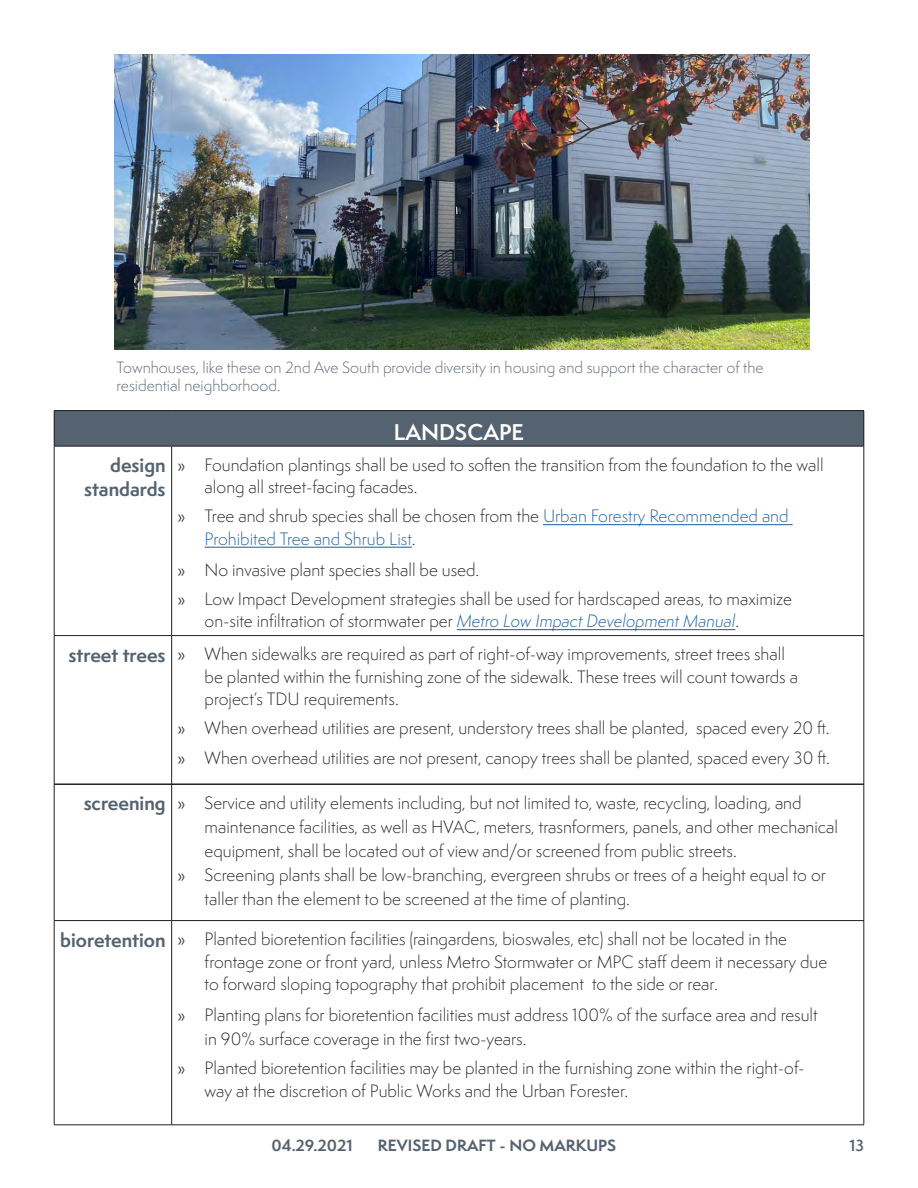
<style>
.page{position:relative;width:918px;height:1188px;background:#fff}
.page>*{position:absolute;margin:0;border:0;box-sizing:border-box;transform-origin:0 0}
.t1{font:600 21px "Semplicita Pro";color:#fff}
._4_paragraph_heading{font:700 18px "Semplicita Pro";color:#556270}
.t2{font:300 16.5px/22.5px "Semplicita Pro";color:#231f20}
.t3{font:300 16.5px/22.5px "Semplicita Pro";color:#175d9e}
.Caption_1{font:300 15px/18px "Semplicita Pro";color:#556270}
.t4{font:700 15px "Semplicita Pro";color:#556270}
.t5{font:600 15px "Semplicita Pro";color:#556270}
.s1{font-weight:400}
.s2{font-weight:400;color:#231f20}
.s3{color:#231f20}
.s4{font-style:italic;color:#175d9e}
</style>
<div class="page">
<hr style="left:54px;top:784px;width:1px;height:136px;background:#231f20">
<hr style="left:171px;top:784px;width:1px;height:136px;background:#231f20">
<hr style="left:864px;top:784px;width:1px;height:136px;background:#231f20">
<hr style="left:54px;top:920px;width:118px;height:1px;background:#231f20">
<hr style="left:54px;top:921px;width:1px;height:204px;background:#231f20">
<hr style="left:172px;top:920px;width:692px;height:1px;background:#231f20">
<hr style="left:171px;top:921px;width:1px;height:204px;background:#231f20">
<hr style="left:864px;top:921px;width:1px;height:204px;background:#231f20">
<hr style="left:54px;top:1125px;width:118px;height:1px;background:#231f20">
<hr style="left:172px;top:1125px;width:692px;height:1px;background:#231f20">
<div style="left:54px;top:411px;width:810px;height:35px;background:#556270"></div>
<hr style="left:54px;top:410px;width:118px;height:1px;background:#231f20">
<hr style="left:54px;top:411px;width:1px;height:35px;background:#231f20">
<hr style="left:172px;top:410px;width:692px;height:1px;background:#231f20">
<hr style="left:864px;top:411px;width:1px;height:35px;background:#231f20">
<hr style="left:54px;top:446px;width:118px;height:1px;background:#231f20">
<hr style="left:54px;top:446px;width:1px;height:189px;background:#231f20">
<hr style="left:172px;top:446px;width:692px;height:1px;background:#231f20">
<hr style="left:171px;top:446px;width:1px;height:189px;background:#231f20">
<hr style="left:864px;top:446px;width:1px;height:189px;background:#231f20">
<hr style="left:54px;top:635px;width:118px;height:1px;background:#231f20">
<hr style="left:54px;top:636px;width:1px;height:148px;background:#231f20">
<hr style="left:172px;top:635px;width:692px;height:1px;background:#231f20">
<hr style="left:171px;top:636px;width:1px;height:148px;background:#231f20">
<hr style="left:864px;top:636px;width:1px;height:148px;background:#231f20">
<hr style="left:54px;top:784px;width:118px;height:1px;background:#231f20">
<hr style="left:172px;top:784px;width:692px;height:1px;background:#231f20">
<hr style="left:543px;top:524px;width:250px;height:1px;background:#175d9e">
<hr style="left:205px;top:547px;width:207px;height:1px;background:#175d9e">
<hr style="left:457px;top:629px;width:278px;height:1px;background:#175d9e">
<img style="left:114px;top:54px;width:696px;height:296px">
<p class="Caption_1" style="left:117px;top:359px;width:648px">Townhouses, like these on 2nd Ave South provide diversity in housing and support the character of the residential neighborhood.</p>
<p class="_4_paragraph_heading" style="left:110px;top:452px;width:57px">design</p>
<p class="_4_paragraph_heading" style="left:84px;top:476px;width:83px">standards</p>
<p class="t1" style="left:394px;top:417px;width:132px">LANDSCAPE</p>
<p class="t2" style="left:205px;top:453px;width:621px;text-indent:-27px"><span class="s1">»</span> Foundation plantings shall be used to soften the transition from the foundation to the wall along all street-facing facades.</p>
<p class="t3" style="left:205px;top:505px;width:585px;text-indent:-27px"><span class="s2">»</span> <span class="s3">Tree and shrub species shall be chosen from the</span> Urban Forestry Recommended and<br>Prohibited Tree and Shrub List<span class="s3">.</span></p>
<p class="t2" style="left:178px;top:558px;width:303px"><span class="s1">»</span> No invasive plant species shall be used.</p>
<p class="t2" style="left:205px;top:588px;width:589px;text-indent:-27px"><span class="s1">»</span> Low Impact Development strategies shall be used for hardscaped areas, to maximize on-site infiltration of stormwater per <span class="s4">Metro Low Impact Development Manual</span>.</p>
<p class="_4_paragraph_heading" style="left:69px;top:642px;width:99px">street trees</p>
<p class="t2" style="left:205px;top:643px;width:595px;text-indent:-27px"><span class="s1">»</span> When sidewalks are required as part of right-of-way improvements, street trees shall be planted within the furnishing zone of the sidewalk. These trees will count towards a project’s TDU requirements.</p>
<p class="t2" style="left:178px;top:717px;width:654px"><span class="s1">»</span> When overhead utilities are present, understory trees shall be planted, spaced every 20 ft.</p>
<p class="t2" style="left:178px;top:746px;width:654px"><span class="s1">»</span> When overhead utilities are not present, canopy trees shall be planted, spaced every 30 ft.</p>
<p class="_4_paragraph_heading" style="left:84px;top:790px;width:83px">screening</p>
<p class="t2" style="left:205px;top:790px;width:635px;line-height:24px;text-indent:-27px"><span class="s1">»</span> Service and utility elements including, but not limited to, waste, recycling, loading, and maintenance facilities, as well as HVAC, meters, trasnformers, panels, and other mechanical equipment, shall be located out of view and/or screened from public streets.</p>
<p class="t2" style="left:205px;top:862px;width:623px;line-height:24px;text-indent:-27px"><span class="s1">»</span> Screening plants shall be low-branching, evergreen shrubs or trees of a height equal to or taller than the element to be screened at the time of planting.</p>
<p class="_4_paragraph_heading" style="left:60px;top:927px;width:107px">bioretention</p>
<p class="t2" style="left:205px;top:928px;width:624px;text-indent:-27px"><span class="s1">»</span> Planted bioretention facilities (raingardens, bioswales, etc) shall not be located in the frontage zone or front yard, unless Metro Stormwater or MPC staff deem it necessary due to forward sloping topography that prohibit placement to the side or rear.</p>
<p class="t2" style="left:205px;top:1003px;width:615px;line-height:24px;text-indent:-27px"><span class="s1">»</span> Planting plans for bioretention facilities must address 100% of the surface area and result in 90% surface coverage in the first two-years.</p>
<p class="t2" style="left:205px;top:1057px;width:602px;text-indent:-27px"><span class="s1">»</span> Planted bioretention facilities may be planted in the furnishing zone within the right-of&shy;way at the discretion of Public Works and the Urban Forester.</p>
<p class="t4" style="left:271px;top:1134px;width:83px">04.29.2021</p>
<p class="t4" style="left:378px;top:1134px;width:240px">REVISED DRAFT - NO MARKUPS</p>
<p class="t5" style="left:850px;top:1134px;width:16px">13</p>
</div>
